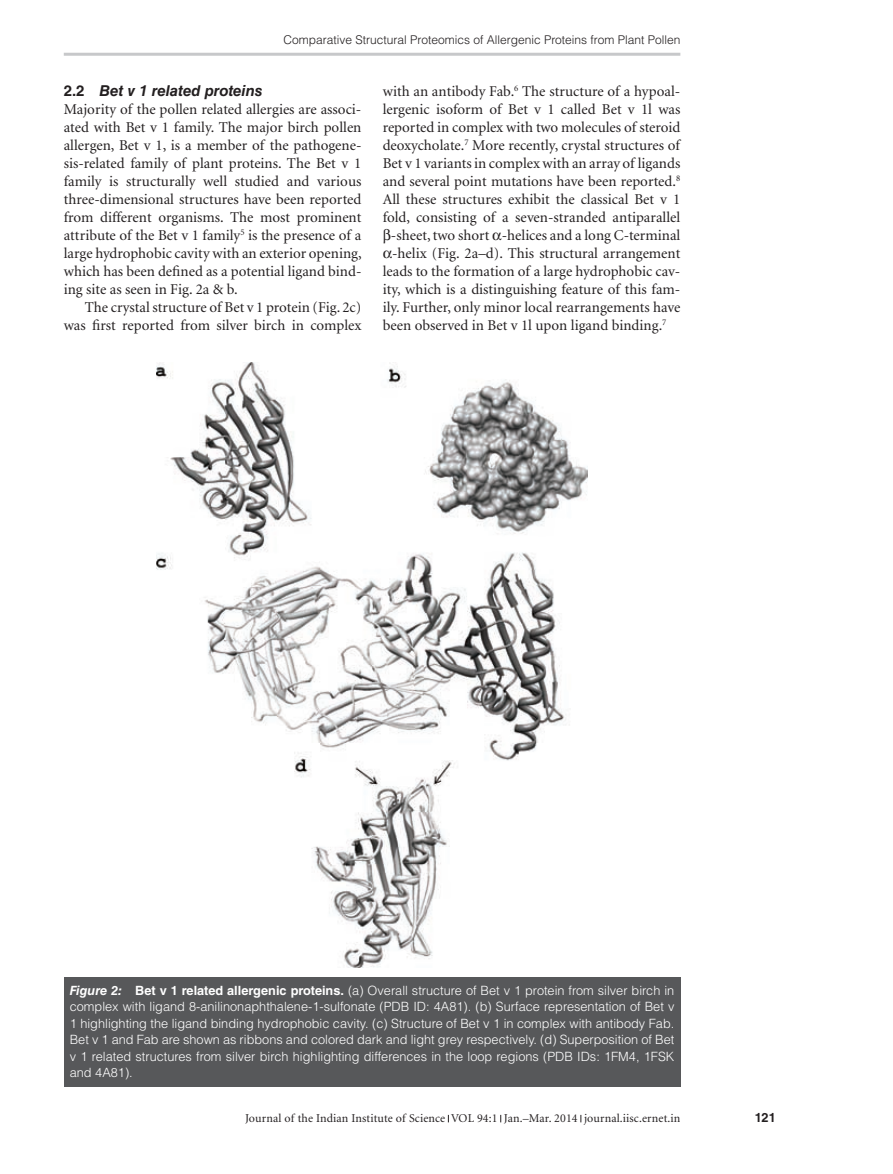
<style>
.page{position:relative;width:893px;height:1174px;background:#fff}
.page>*{position:absolute;margin:0;border:0;box-sizing:border-box;transform-origin:0 0}
.t1{font:15px/18px "Minion";color:#231f20;text-align:justify}
.t2{font:italic 700 15px "Helvetica LT Std";color:#231f20}
.t3{font:300 12.75px/16.5px "Helvetica LT Std";color:#fff;text-align:justify}
.t4{font:700 12.75px "Helvetica LT Std";color:#231f20}
.t5{font:12px "Minion";letter-spacing:.01em;color:#231f20}
.t6{font:300 12px "Helvetica LT Std";color:#231f20}
.s1{font-style:normal}
.s2{font-weight:700;font-style:italic}
.s3{font-weight:700}
</style>
<div class="page">
<hr style="left:64px;top:53px;width:616px;height:3px;background:#c7c8ca">
<div style="left:64px;top:976px;width:616px;height:110px;background:#57585a"></div>
<img style="left:156px;top:362px;width:432px;height:605px">
<p class="t6" style="left:284px;top:32px;width:398px">Comparative Structural Proteomics of Allergenic Proteins from Plant Pollen</p>
<p class="t2" style="left:64px;top:82px;width:200px"><span class="s1">2.2</span> Bet v 1 related proteins</p>
<p class="t1" style="left:64px;top:101px;width:300px">Majority of the pollen related allergies are associ&shy;ated with Bet v 1 family. The major birch pollen allergen, Bet v 1, is a member of the pathogene&shy;sis-related family of plant proteins. The Bet v 1 family is structurally well studied and various three-dimensional structures have been reported from different organisms. The most prominent attribute of the Bet v 1 family<sup>5</sup> is the presence of a large hydrophobic cavity with an exterior opening, which has been defined as a potential ligand bind&shy;ing site as seen in Fig. 2a &amp; b.</p>
<p class="t1" style="left:64px;top:299px;width:299px;text-align:right">The crystal structure of Bet v 1 protein (Fig. 2c) was first reported from silver birch in complex</p>
<p class="t1" style="left:383px;top:83px;width:299px">with an antibody Fab.<sup>6</sup> The structure of a hypoal-</p>
<p class="t1" style="left:383px;top:101px;width:299px">lergenic isoform of Bet v 1 called Bet v 1l was</p>
<p class="t1" style="left:383px;top:119px;width:299px">reported in complex with two molecules of steroid</p>
<p class="t1" style="left:383px;top:137px;width:299px">deoxycholate.<sup>7</sup> More recently, crystal structures of</p>
<p class="t1" style="left:383px;top:155px;width:299px">Bet v 1 variants in complex with an array of ligands</p>
<p class="t1" style="left:383px;top:173px;width:299px">and several point mutations have been reported.<sup>8</sup></p>
<p class="t1" style="left:383px;top:191px;width:299px">All these structures exhibit the classical Bet v 1</p>
<p class="t1" style="left:383px;top:209px;width:299px">fold, consisting of a seven-stranded antiparallel</p>
<p class="t1" style="left:391px;top:227px;width:291px">-sheet, two short -helices and a long C-terminal</p>
<p class="t1" style="left:392px;top:245px;width:290px">-helix (Fig. 2a–d). This structural arrangement</p>
<p class="t1" style="left:383px;top:263px;width:299px">leads to the formation of a large hydrophobic cav-</p>
<p class="t1" style="left:383px;top:281px;width:299px">ity, which is a distinguishing feature of this fam-</p>
<p class="t1" style="left:383px;top:299px;width:299px">ily. Further, only minor local rearrangements have</p>
<p class="t1" style="left:383px;top:317px;width:285px">been observed in Bet v 1l upon ligand binding.<sup>7</sup></p>
<p class="t3" style="left:70px;top:982px;width:606px"><span class="s2">Figure 2:</span> <span class="s3">Bet v 1 related allergenic proteins.</span> (a) Overall structure of Bet v 1 protein from silver birch in complex with ligand 8-anilinonaphthalene-1-sulfonate (PDB ID: 4A81). (b) Surface representation of Bet v 1 highlighting the ligand binding hydrophobic cavity. (c) Structure of Bet v 1 in complex with antibody Fab.<br>Bet v 1 and Fab are shown as ribbons and colored dark and light grey respectively. (d) Superposition of Bet v 1 related structures from silver birch highlighting differences in the loop regions (PDB IDs: 1FM4, 1FSK and 4A81).</p>
<p class="t5" style="left:245px;top:1112px;width:437px">Journal of the Indian Institute of Science VOL 94:1 Jan.–Mar. 2014 journal.iisc.ernet.in</p>
<p class="t4" style="left:755px;top:1110px;width:23px">121</p>
</div>
